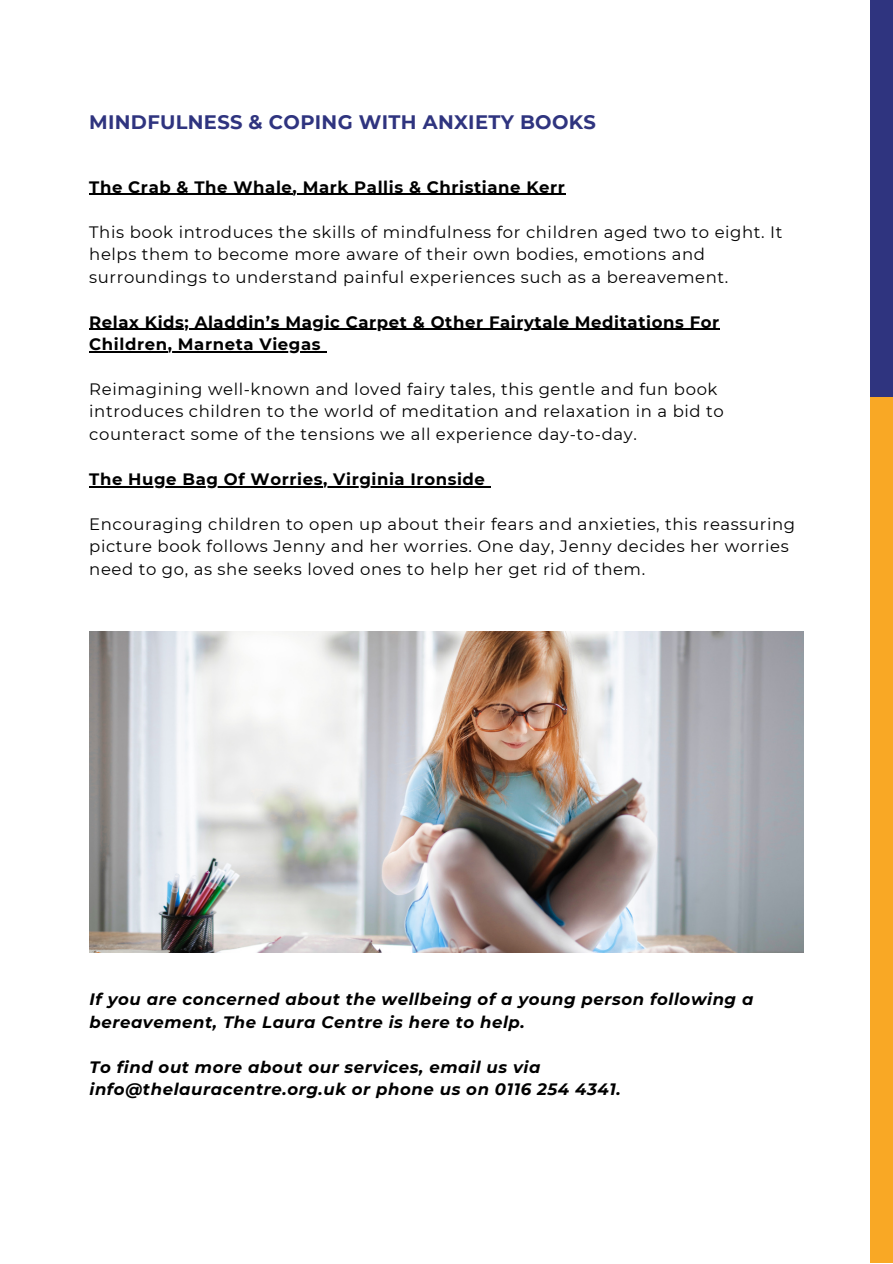
<style>
.page{position:relative;width:893px;height:1264px;background:#fff}
.page>*{position:absolute;margin:0;border:0;box-sizing:border-box;transform-origin:0 0}
.t1{font:700 19.5px "Montserrat";letter-spacing:.015em;color:#2f347f}
.t2{font:16.5px/22.5px "Montserrat";letter-spacing:.035em;color:#000}
.t3{font:italic 700 16.5px/22.5px "Montserrat";letter-spacing:.035em;color:#000}
.t4{font:700 16.5px/22.5px "Montserrat";letter-spacing:.035em;color:#000}
</style>
<div class="page">
<div style="left:870px;top:397px;width:22px;height:865px;background:#f9a825"></div>
<div style="left:870px;top:0;width:22px;height:397px;background:#2f347f"></div>
<hr style="left:89px;top:194px;width:203px;height:1px;background:#000">
<hr style="left:292px;top:194px;width:273px;height:1px;background:#000">
<hr style="left:89px;top:328px;width:630px;height:2px;background:#000">
<hr style="left:89px;top:351px;width:79px;height:1px;background:#000">
<hr style="left:168px;top:351px;width:153px;height:1px;background:#000">
<hr style="left:89px;top:486px;width:234px;height:1px;background:#000">
<hr style="left:323px;top:486px;width:162px;height:1px;background:#000">
<img style="left:89px;top:631px;width:714px;height:321px">
<p class="t1" style="left:89px;top:111px;width:508px">MINDFULNESS &amp; COPING WITH ANXIETY BOOKS</p>
<p class="t4" style="left:89px;top:175px;width:477px">The Crab &amp; The Whale, Mark Pallis &amp; Christiane Kerr</p>
<p class="t2" style="left:89px;top:220px;width:694px">This book introduces the skills of mindfulness for children aged two to eight. It helps them to become more aware of their own bodies, emotions and surroundings to understand painful experiences such as a bereavement.</p>
<p class="t4" style="left:89px;top:310px;width:631px">Relax Kids; Aladdin’s Magic Carpet &amp; Other Fairytale Meditations For<br>Children, Marneta Viegas</p>
<p class="t2" style="left:89px;top:378px;width:636px">Reimagining well-known and loved fairy tales, this gentle and fun book introduces children to the world of meditation and relaxation in a bid to counteract some of the tensions we all experience day-to-day.</p>
<p class="t4" style="left:89px;top:468px;width:397px">The Huge Bag Of Worries, Virginia Ironside</p>
<p class="t2" style="left:89px;top:513px;width:707px">Encouraging children to open up about their fears and anxieties, this reassuring picture book follows Jenny and her worries. One day, Jenny decides her worries need to go, as she seeks loved ones to help her get rid of them.</p>
<p class="t3" style="left:89px;top:988px;width:665px">If you are concerned about the wellbeing of a young person following a bereavement, The Laura Centre is here to help.</p>
<p class="t3" style="left:89px;top:1055px;width:532px">To find out more about our services, email us via info@thelauracentre.org.uk or phone us on 0116 254 4341.</p>
</div>
